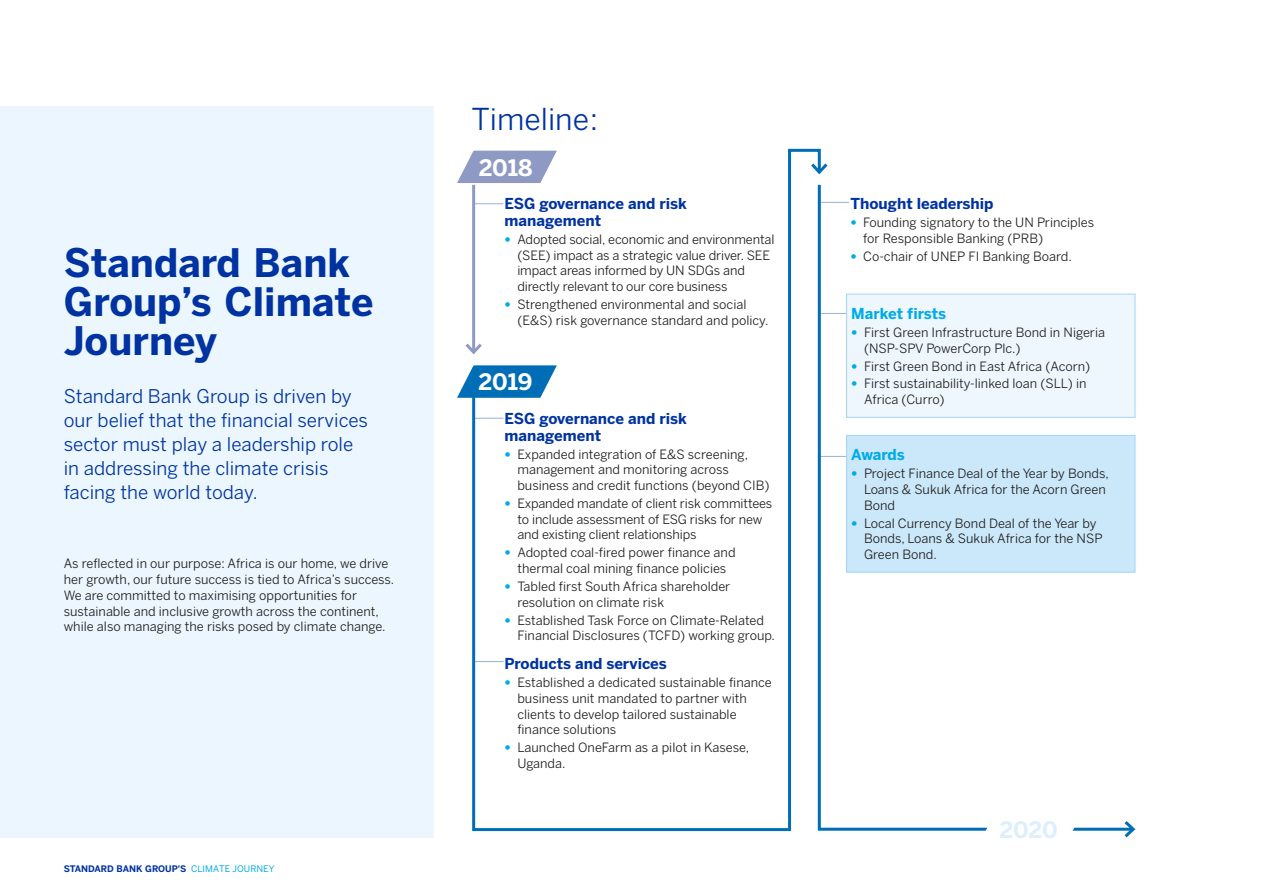
<style>
.page{position:relative;width:1263px;height:893px;background:#fff}
.page>*{position:absolute;margin:0;border:0;box-sizing:border-box;transform-origin:0 0}
.RTS2021_LargeMainHea{font:700 39px/39px "Benton Sans";color:#0033a1}
.RTS2021_SubMainHeadi{font:30px "Benton Sans";color:#0033a1}
.RTS2021_BodyCopy{font:700 22.5px "Benton Sans";letter-spacing:-.005em;color:#fff}
.RTS2021_BodyCopy-2{font:700 22.5px "Benton Sans";color:#ddeffc}
.RTS2021_LargeIntro{font:18.75px/24px "Benton Sans";color:#0033a1}
.RTS2021_Heading2{font:700 15px/16.5px "Benton Sans";color:#0033a1}
.RTS2021_Heading2-2{font:700 15px "Benton Sans";color:#00abe7}
.RTS2021_BodyCopy-3{font:12.75px/15.8px "Benton Sans";color:#1d1d1b}
.t1{font:700 9px "Benton Sans";color:#0033a1}
.s1{font-weight:400;color:#00abe7}
.s2{font-family:"Helvetica Neue LT Std";font-weight:200;color:#00abe7}
</style>
<div class="page">
<div style="left:0;top:106px;width:434px;height:731px;background:#ebf6fe"></div>
<svg style="left:465px;top:343px;width:6px;height:9px"></svg>
<svg style="left:457px;top:156px;width:14px;height:27px"></svg>
<svg style="left:457px;top:370px;width:14px;height:28px"></svg>
<svg style="left:471px;top:148px;width:350px;height:684px"></svg>
<svg style="left:808px;top:160px;width:20px;height:17px"></svg>
<svg style="left:816px;top:182px;width:320px;height:650px"></svg>
<svg style="left:1121px;top:818px;width:15px;height:20px"></svg>
<svg style="left:976px;top:810px;width:108px;height:22px"></svg>
<p class="RTS2021_LargeMainHea" style="left:64px;top:242px;width:311px">Standard Bank<br>Group’s Climate<br>Journey</p>
<p class="RTS2021_LargeIntro" style="left:64px;top:384px;width:306px">Standard Bank Group is driven by our belief that the financial services sector must play a leadership role in addressing the climate crisis facing the world today.</p>
<p class="RTS2021_BodyCopy-3" style="left:64px;top:556px;width:332px">As reflected in our purpose: Africa is our home, we drive her growth, our future success is tied to Africa’s success.<br>We are committed to maximising opportunities for sustainable and inclusive growth across the continent, while also managing the risks posed by climate change.</p>
<p class="t1" style="left:64px;top:864px;width:212px">STANDARD BANK GROUP'S <span class="s1">CLIMATE JOURNEY</span></p>
<p class="RTS2021_SubMainHeadi" style="left:471px;top:101px;width:129px">Timeline:</p>
<p class="RTS2021_BodyCopy" style="left:479px;top:154px;width:55px">2018</p>
<p class="RTS2021_Heading2" style="left:505px;top:195px;width:184px">ESG governance and risk management</p>
<p class="RTS2021_BodyCopy-3" style="left:517px;top:231px;width:258px;text-indent:-13px"><span class="s2">•</span> Adopted social, economic and environmental (SEE) impact as a strategic value driver. SEE impact areas informed by UN SDGs and directly relevant to our core business</p>
<p class="RTS2021_BodyCopy-3" style="left:517px;top:296px;width:253px;text-indent:-13px"><span class="s2">•</span> Strengthened environmental and social (E&amp;S) risk governance standard and policy.</p>
<p class="RTS2021_BodyCopy" style="left:479px;top:369px;width:56px">2019</p>
<p class="RTS2021_Heading2" style="left:505px;top:410px;width:184px">ESG governance and risk management</p>
<p class="RTS2021_BodyCopy-3" style="left:517px;top:446px;width:254px;text-indent:-13px"><span class="s2">•</span> Expanded integration of E&amp;S screening, management and monitoring across business and credit functions (beyond CIB)</p>
<p class="RTS2021_BodyCopy-3" style="left:517px;top:495px;width:257px;text-indent:-13px"><span class="s2">•</span> Expanded mandate of client risk committees to include assessment of ESG risks for new and existing client relationships</p>
<p class="RTS2021_BodyCopy-3" style="left:505px;top:545px;width:232px;text-align:center"><span class="s2">•</span> Adopted coal-fired power finance and thermal coal mining finance policies</p>
<p class="RTS2021_BodyCopy-3" style="left:517px;top:578px;width:214px;text-indent:-13px"><span class="s2">•</span> Tabled first South Africa shareholder resolution on climate risk</p>
<p class="RTS2021_BodyCopy-3" style="left:517px;top:612px;width:259px;text-indent:-13px"><span class="s2">•</span> Established Task Force on Climate-Related<br>Financial Disclosures (TCFD) working group.</p>
<p class="RTS2021_Heading2" style="left:505px;top:655px;width:164px">Products and services</p>
<p class="RTS2021_BodyCopy-3" style="left:517px;top:674px;width:256px;text-indent:-13px"><span class="s2">•</span> Established a dedicated sustainable finance business unit mandated to partner with clients to develop tailored sustainable finance solutions</p>
<p class="RTS2021_BodyCopy-3" style="left:517px;top:739px;width:233px;text-indent:-13px"><span class="s2">•</span> Launched OneFarm as a pilot in Kasese,<br>Uganda.</p>
<p class="RTS2021_Heading2" style="left:850px;top:195px;width:145px">Thought leadership</p>
<p class="RTS2021_BodyCopy-3" style="left:863px;top:215px;width:232px;text-indent:-13px"><span class="s2">•</span> Founding signatory to the UN Principles for Responsible Banking (PRB)</p>
<p class="RTS2021_BodyCopy-3" style="left:850px;top:248px;width:223px"><span class="s2">•</span> Co-chair of UNEP FI Banking Board.</p>
<p class="RTS2021_Heading2-2" style="left:851px;top:305px;width:96px">Market firsts</p>
<p class="RTS2021_BodyCopy-3" style="left:864px;top:324px;width:243px;text-indent:-13px"><span class="s2">•</span> First Green Infrastructure Bond in Nigeria (NSP-SPV PowerCorp Plc.)</p>
<p class="RTS2021_BodyCopy-3" style="left:851px;top:358px;width:241px"><span class="s2">•</span> First Green Bond in East Africa (Acorn)</p>
<p class="RTS2021_BodyCopy-3" style="left:864px;top:376px;width:224px;text-indent:-13px"><span class="s2">•</span> First sustainability-linked loan (SLL) in<br>Africa (Curro)</p>
<p class="RTS2021_Heading2-2" style="left:851px;top:446px;width:55px">Awards</p>
<p class="RTS2021_BodyCopy-3" style="left:864px;top:466px;width:246px;text-indent:-13px"><span class="s2">•</span> Project Finance Deal of the Year by Bonds,<br>Loans &amp; Sukuk Africa for the Acorn Green<br>Bond</p>
<p class="RTS2021_BodyCopy-3" style="left:864px;top:515px;width:240px;text-indent:-13px"><span class="s2">•</span> Local Currency Bond Deal of the Year by<br>Bonds, Loans &amp; Sukuk Africa for the NSP<br>Green Bond.</p>
<p class="RTS2021_BodyCopy-2" style="left:999px;top:816px;width:60px">2020</p>
</div>
